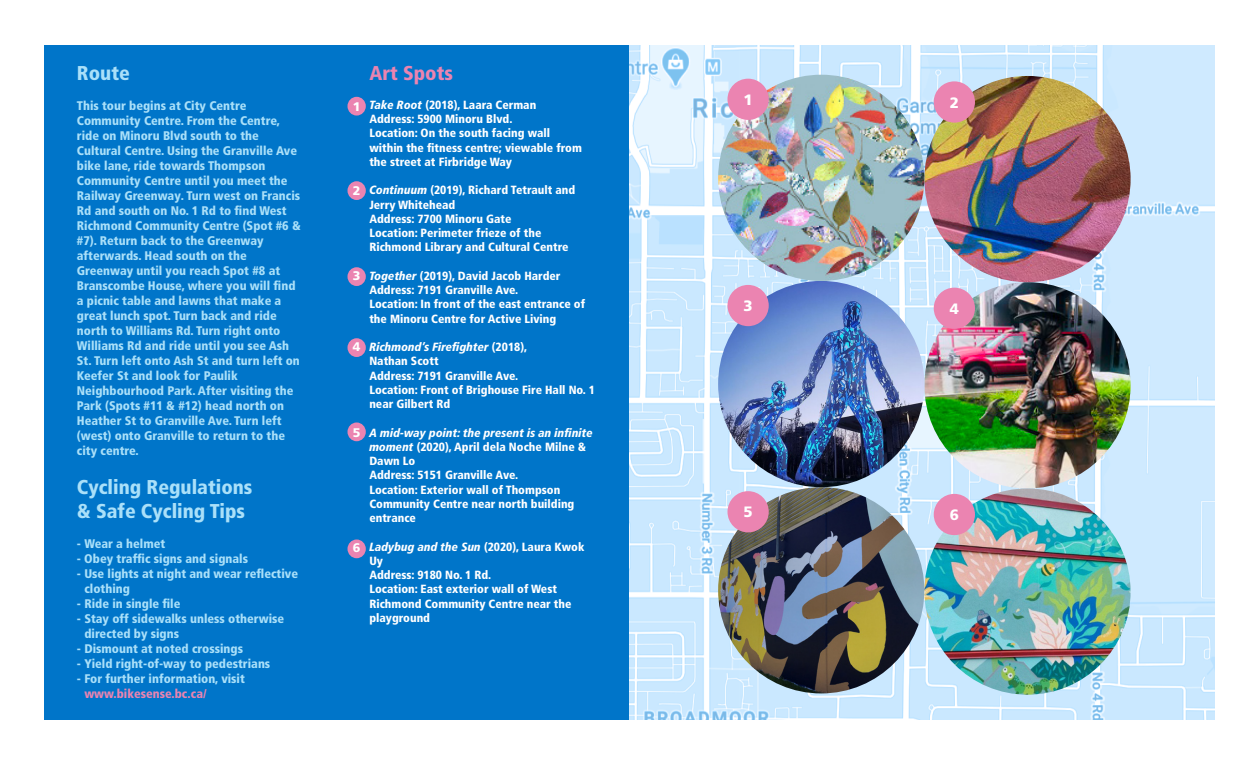
<style>
.page{position:relative;width:1260px;height:765px;background:#fff}
.page>*{position:absolute;margin:0;border:0;box-sizing:border-box;transform-origin:0 0}
.t1{font:900 condensed 20px "Frutiger LT Pro";color:#aae0f9}
.t2{font:900 condensed 20px "Frutiger LT Pro";color:#eb84b1}
.t3{font:900 15px "Frutiger LT Pro";color:#fff}
.t4{font:900 condensed 12.5px/15px "Frutiger LT Pro";color:#aae0f9}
.t5{font:900 condensed 12.5px "Frutiger LT Pro";color:#eb84b1}
.t6{font:900 12.5px "Frutiger LT Pro";color:#fff}
.t7{font:900 condensed 11.88px/14.2px "Frutiger LT Pro";color:#fff}
.t8{font:italic 900 condensed 11.88px/14.2px "Frutiger LT Pro";color:#fff}
.s1{font-style:italic}
.s2{font-style:normal}
</style>
<div class="page">
<img style="left:629px;top:45px;width:586px;height:675px">
<img style="left:718px;top:487px;width:206px;height:206px;border-radius:103px">
<img style="left:924px;top:282px;width:207px;height:206px;border-radius:103px">
<img style="left:924px;top:76px;width:207px;height:206px;border-radius:103px">
<img style="left:718px;top:281px;width:206px;height:206px;border-radius:103px">
<img style="left:718px;top:75px;width:206px;height:206px;border-radius:103px">
<div style="left:44px;top:45px;width:585px;height:675px;background:#0075c9"></div>
<img style="left:924px;top:488px;width:207px;height:207px;border-radius:103px">
<div style="left:728px;top:79px;width:41px;height:41px;background:#eb84b1;border-radius:50%"></div>
<div style="left:728px;top:285px;width:41px;height:41px;background:#eb84b1;border-radius:50%"></div>
<div style="left:728px;top:491px;width:41px;height:41px;background:#eb84b1;border-radius:50%"></div>
<div style="left:934px;top:81px;width:41px;height:42px;background:#eb84b1;border-radius:50%"></div>
<div style="left:934px;top:288px;width:41px;height:41px;background:#eb84b1;border-radius:50%"></div>
<div style="left:934px;top:494px;width:41px;height:41px;background:#eb84b1;border-radius:50%"></div>
<div style="left:348px;top:422px;width:18px;height:19px;background:#eb84b1;border-radius:50%"></div>
<div style="left:348px;top:540px;width:18px;height:18px;background:#eb84b1;border-radius:50%"></div>
<div style="left:348px;top:338px;width:18px;height:19px;background:#eb84b1;border-radius:50%"></div>
<div style="left:348px;top:97px;width:18px;height:19px;background:#eb84b1;border-radius:50%"></div>
<div style="left:348px;top:181px;width:18px;height:19px;background:#eb84b1;border-radius:50%"></div>
<div style="left:348px;top:267px;width:18px;height:19px;background:#eb84b1;border-radius:50%"></div>
<p class="t1" style="left:77px;top:61px;width:54px">Route</p>
<p class="t4" style="left:77px;top:99px;width:225px">This tour begins at City Centre Community Centre. From the Centre, ride on Minoru Blvd south to the Cultural Centre. Using the Granville Ave bike lane, ride towards Thompson Community Centre until you meet the Railway Greenway. Turn west on Francis Rd and south on No. 1 Rd to find West Richmond Community Centre (Spot #6 &amp; #7). Return back to the Greenway afterwards. Head south on the Greenway until you reach Spot #8 at Branscombe House, where you will find a picnic table and lawns that make a great lunch spot. Turn back and ride north to Williams Rd. Turn right onto Williams Rd and ride until you see Ash St. Turn left onto Ash St and turn left on Keefer St and look for Paulik Neighbourhood Park. After visiting the Park (Spots #11 &amp; #12) head north on Heather St to Granville Ave. Turn left (west) onto Granville to return to the city centre.</p>
<p class="t1" style="left:77px;top:475px;width:177px">Cycling Regulations</p>
<p class="t1" style="left:77px;top:499px;width:170px">&amp; Safe Cycling Tips</p>
<p class="t4" style="left:77px;top:537px;width:90px">- Wear a helmet</p>
<p class="t4" style="left:77px;top:552px;width:173px">- Obey traffic signs and signals</p>
<p class="t4" style="left:84px;top:567px;width:215px;text-indent:-8px">- Use lights at night and wear reflective clothing</p>
<p class="t4" style="left:77px;top:597px;width:105px">- Ride in single file</p>
<p class="t4" style="left:77px;top:612px;width:209px">- Stay off sidewalks unless otherwise</p>
<p class="t4" style="left:84px;top:627px;width:96px">directed by signs</p>
<p class="t4" style="left:77px;top:642px;width:168px">- Dismount at noted crossings</p>
<p class="t4" style="left:77px;top:657px;width:195px">- Yield right-of-way to pedestrians</p>
<p class="t4" style="left:77px;top:672px;width:170px">- For further information, visit</p>
<p class="t5" style="left:84px;top:687px;width:124px">www.bikesense.bc.ca/</p>
<p class="t6" style="left:353px;top:99px;width:9px">1</p>
<p class="t6" style="left:353px;top:183px;width:9px">2</p>
<p class="t6" style="left:353px;top:268px;width:9px">3</p>
<p class="t6" style="left:353px;top:339px;width:9px">4</p>
<p class="t6" style="left:353px;top:425px;width:9px">5</p>
<p class="t6" style="left:353px;top:540px;width:9px">6</p>
<p class="t2" style="left:369px;top:61px;width:85px">Art Spots</p>
<p class="t7" style="left:369px;top:98px;width:168px"><span class="s1">Take Root</span> (2018), Laara Cerman</p>
<p class="t7" style="left:369px;top:112px;width:145px">Address: 5900 Minoru Blvd.</p>
<p class="t7" style="left:369px;top:126px;width:214px">Location: On the south facing wall within the fitness centre; viewable from the street at Firbridge Way</p>
<p class="t7" style="left:369px;top:183px;width:207px"><span class="s1">Continuum</span> (2019), Richard Tetrault and<br>Jerry Whitehead</p>
<p class="t7" style="left:369px;top:212px;width:144px">Address: 7700 Minoru Gate</p>
<p class="t7" style="left:369px;top:226px;width:201px">Location: Perimeter frieze of the<br>Richmond Library and Cultural Centre</p>
<p class="t7" style="left:369px;top:269px;width:193px"><span class="s1">Together</span> (2019), David Jacob Harder</p>
<p class="t7" style="left:369px;top:283px;width:150px">Address: 7191 Granville Ave.</p>
<p class="t7" style="left:369px;top:297px;width:217px">Location: In front of the east entrance of the Minoru Centre for Active Living</p>
<p class="t8" style="left:369px;top:340px;width:159px">Richmond’s Firefighter <span class="s2">(2018),</span></p>
<p class="t7" style="left:369px;top:354px;width:71px">Nathan Scott</p>
<p class="t7" style="left:369px;top:368px;width:150px">Address: 7191 Granville Ave.</p>
<p class="t7" style="left:369px;top:383px;width:227px">Location: Front of Brighouse Fire Hall No. 1 near Gilbert Rd</p>
<p class="t8" style="left:369px;top:425px;width:225px">A mid-way point: the present is an infinite moment <span class="s2">(2020), April dela Noche Milne &amp;<br>Dawn Lo</span></p>
<p class="t7" style="left:369px;top:468px;width:150px">Address: 5151 Granville Ave.</p>
<p class="t7" style="left:369px;top:482px;width:207px">Location: Exterior wall of Thompson<br>Community Centre near north building entrance</p>
<p class="t7" style="left:369px;top:539px;width:217px"><span class="s1">Ladybug and the Sun</span> (2020), Laura Kwok<br>Uy</p>
<p class="t7" style="left:369px;top:568px;width:123px">Address: 9180 No. 1 Rd.</p>
<p class="t7" style="left:369px;top:582px;width:204px">Location: East exterior wall of West<br>Richmond Community Centre near the playground</p>
<p class="t3" style="left:744px;top:91px;width:11px">1</p>
<p class="t3" style="left:950px;top:93px;width:11px">2</p>
<p class="t3" style="left:744px;top:297px;width:11px">3</p>
<p class="t3" style="left:950px;top:300px;width:11px">4</p>
<p class="t3" style="left:744px;top:503px;width:11px">5</p>
<p class="t3" style="left:950px;top:506px;width:11px">6</p>
</div>
